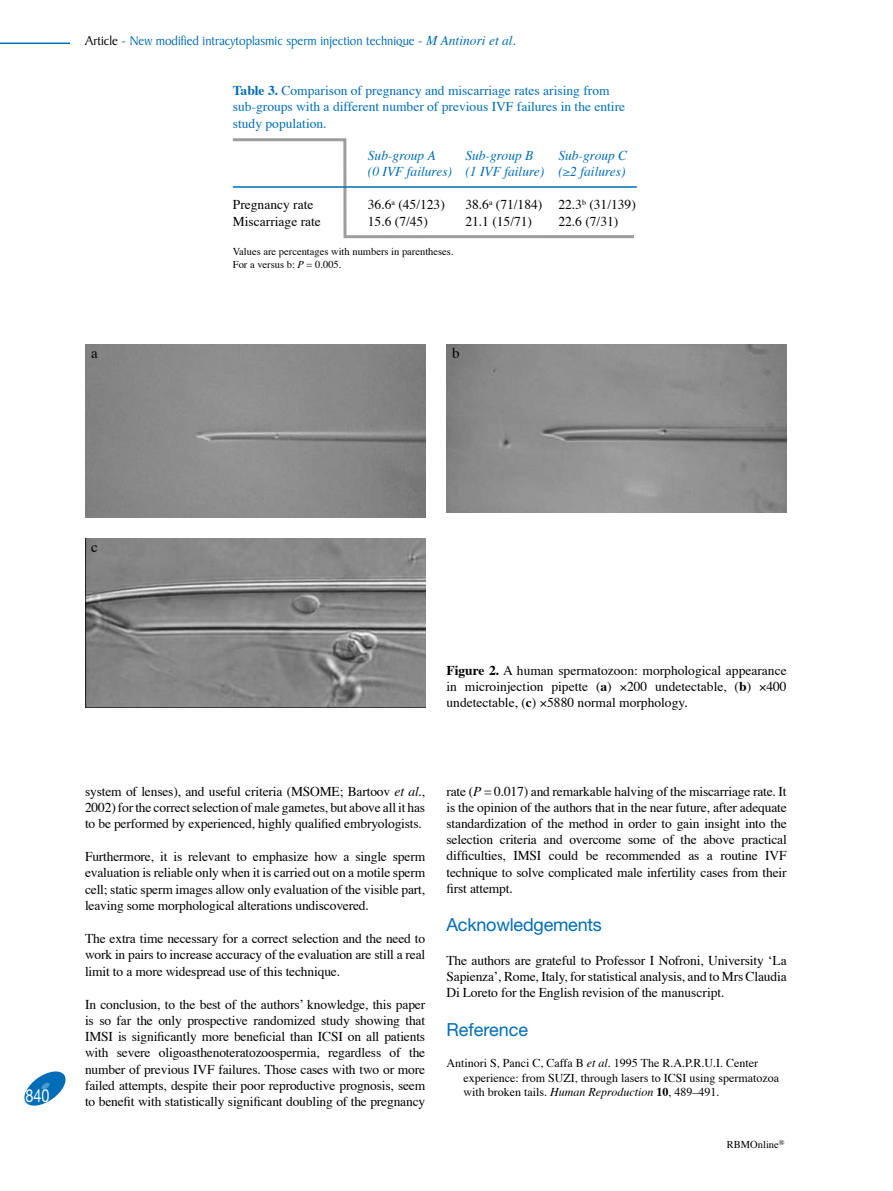
<style>
.page{position:relative;width:893px;height:1191px;background:#fff}
.page>*{position:absolute;margin:0;border:0;box-sizing:border-box;transform-origin:0 0}
.t1{font:18px "Helvetica Neue";letter-spacing:-.01em;color:#006db6}
.t2{font:18px "Helvetica Neue";color:#fff;scale:.8 1}
.t3{font:15px "Times";color:#000}
.t4{font:13.5px/16.2px "Times";letter-spacing:-.01em;color:#000;text-align:justify}
.t5{font:13.5px/16.2px "Times";color:#006db6}
.t6{font:13.5px "Baker Signet BT";color:#006db6}
.t7{font:italic 13.5px/16.2px "Times";color:#006db6;text-align:right}
.t8{font:12px/14.4px "Times";color:#000}
.t9{font:10.5px/12.6px "Times";color:#000}
.s1{color:#000}
.s2{font-size:13.65px}
.s3{font-family:"Times";font-style:italic}
.s4{font-weight:700}
.s5{font-style:italic}
</style>
<div class="page">
<hr style="left:0;top:43px;width:70px;height:1px;background:#006db6">
<svg style="left:24px;top:1071px;width:42px;height:35px"></svg>
<svg style="left:232px;top:138px;width:402px;height:101px"></svg>
<hr style="left:233px;top:186px;width:404px;height:2px;background:#006db6">
<img style="left:85px;top:344px;width:340px;height:173px">
<img style="left:446px;top:344px;width:341px;height:168px">
<img style="left:85px;top:538px;width:340px;height:170px">
<p class="t6" style="left:85px;top:33px;width:432px"><span class="s1">Article</span> <span class="s2">-</span> New modified intracytoplasmic sperm injection technique - <span class="s3">M Antinori et al.</span></p>
<p class="t5" style="left:233px;top:83px;width:394px"><span class="s4">Table 3.</span> Comparison of pregnancy and miscarriage rates arising from sub-groups with a different number of previous IVF failures in the entire study population.</p>
<p class="t7" style="left:368px;top:148px;width:69px">Sub-group A</p>
<p class="t7" style="left:465px;top:148px;width:70px">Sub-group B</p>
<p class="t7" style="left:368px;top:148px;width:261px">Sub-group C<br>(0 IVF failures) (1 IVF failure) (≥2 failures)</p>
<p class="t4" style="left:233px;top:198px;width:82px">Pregnancy rate</p>
<p class="t4" style="left:368px;top:198px;width:78px">36.6<sup>a</sup> (45/123)</p>
<p class="t4" style="left:465px;top:198px;width:172px">38.6<sup>a</sup> (71/184) 22.3<sup>b</sup> (31/139)</p>
<p class="t4" style="left:233px;top:214px;width:90px">Miscarriage rate</p>
<p class="t4" style="left:368px;top:214px;width:61px">15.6 (7/45)</p>
<p class="t4" style="left:465px;top:214px;width:68px">21.1 (15/71)</p>
<p class="t4" style="left:558px;top:214px;width:61px">22.6 (7/31)</p>
<p class="t9" style="left:233px;top:246px;width:222px">Values are percentages with numbers in parentheses.<br>For a versus b: <span class="s5">P</span> = 0.005.</p>
<p class="t3" style="left:91px;top:344px;width:8px">a</p>
<p class="t3" style="left:452px;top:344px;width:9px">b</p>
<p class="t3" style="left:91px;top:538px;width:8px">c</p>
<h1 class="t2" style="left:26px;top:1084px;width:32px">840</h1>
<p class="t4" style="left:446px;top:663px;width:342px"><span class="s4">Figure 2.</span> A human spermatozoon: morphological appearance in microinjection pipette (<span class="s4">a</span>) 200 undetectable, (<span class="s4">b</span>) 400 undetectable, (<span class="s4">c</span>) 5880 normal morphology.</p>
<p class="t4" style="left:85px;top:783px;width:342px">system of lenses), and useful criteria (MSOME; Bartoov <span class="s5">et al.</span>, 2002) for the correct selection of male gametes, but above all it has to be performed by experienced, highly qualified embryologists.</p>
<p class="t4" style="left:85px;top:849px;width:342px">Furthermore, it is relevant to emphasize how a single sperm evaluation is reliable only when it is carried out on a motile sperm cell; static sperm images allow only evaluation of the visible part, leaving some morphological alterations undiscovered.</p>
<p class="t4" style="left:85px;top:931px;width:342px">The extra time necessary for a correct selection and the need to work in pairs to increase accuracy of the evaluation are still a real limit to a more widespread use of this technique.</p>
<p class="t4" style="left:85px;top:997px;width:342px">In conclusion, to the best of the authors’ knowledge, this paper is so far the only prospective randomized study showing that IMSI is significantly more beneficial than ICSI on all patients with severe oligoasthenoteratozoospermia, regardless of the number of previous IVF failures. Those cases with two or more failed attempts, despite their poor reproductive prognosis, seem to benefit with statistically significant doubling of the pregnancy</p>
<p class="t4" style="left:446px;top:783px;width:342px">rate (<span class="s5">P</span> = 0.017) and remarkable halving of the miscarriage rate. It is the opinion of the authors that in the near future, after adequate standardization of the method in order to gain insight into the selection criteria and overcome some of the above practical difficulties, IMSI could be recommended as a routine IVF technique to solve complicated male infertility cases from their first attempt.</p>
<h1 class="t1" style="left:446px;top:914px;width:157px">Acknowledgements</h1>
<p class="t4" style="left:446px;top:952px;width:342px">The authors are grateful to Professor I Nofroni, University ‘La Sapienza’, Rome, Italy, for statistical analysis, and to Mrs Claudia Di Loreto for the English revision of the manuscript.</p>
<h1 class="t1" style="left:446px;top:1018px;width:83px">Reference</h1>
<p class="t8" style="left:463px;top:1056px;width:317px;text-indent:-17px">Antinori S, Panci C, Caffa B <span class="s5">et al.</span> 1995 The R.A.P.R.U.I. Center experience: from SUZI, through lasers to ICSI using spermatozoa with broken tails. <span class="s5">Human Reproduction</span> <span class="s4">10</span>, 489–491.</p>
<p class="t9" style="left:727px;top:1138px;width:59px">RBMOnline<sup>®</sup></p>
</div>
